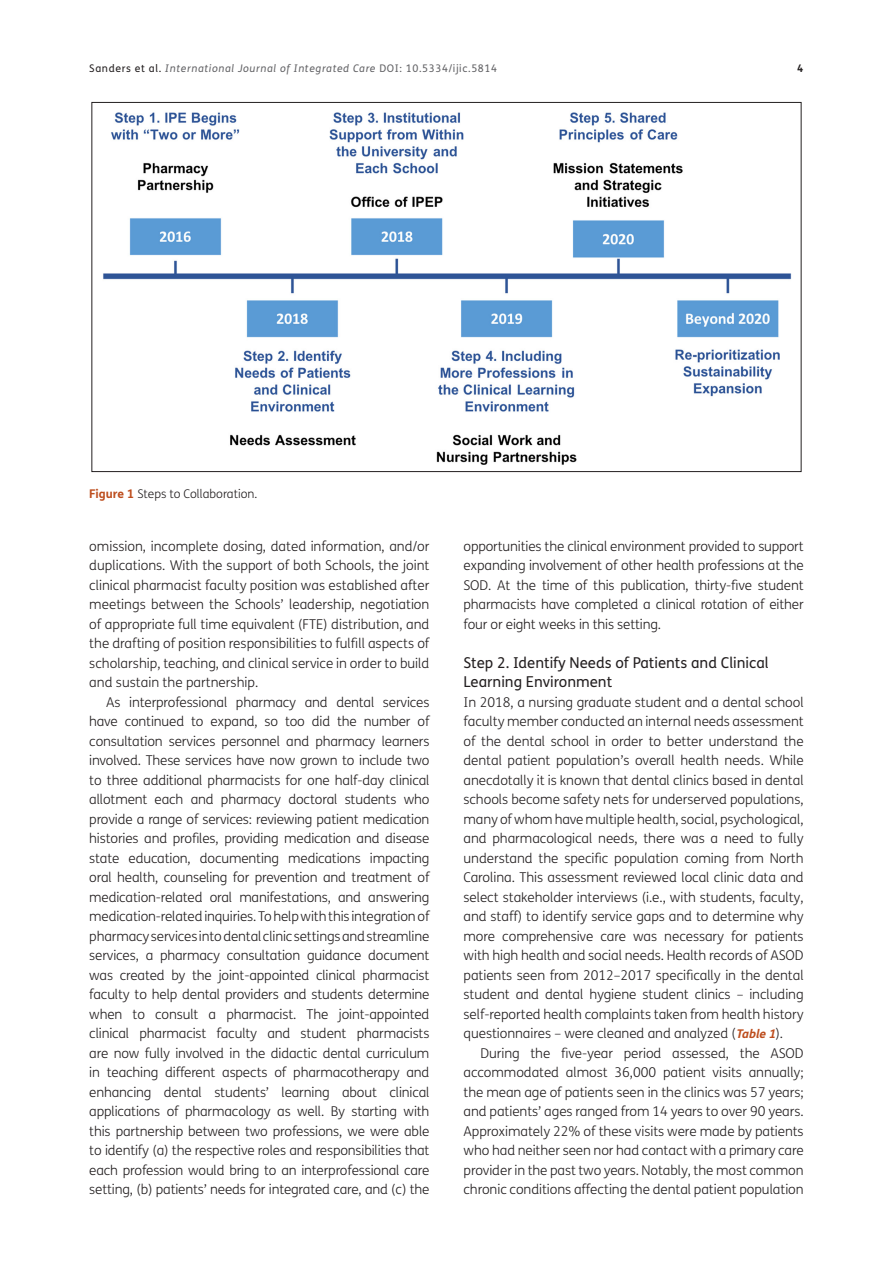
<style>
.page{position:relative;width:893px;height:1263px;background:#fff}
.page>*{position:absolute;margin:0;border:0;box-sizing:border-box;transform-origin:0 0}
.t1{font:15px/19.5px "FS Me";color:#231f20}
.Body_Copy{font:300 13.5px/19.5px "FS Me";letter-spacing:-.01em;color:#231f20;text-align:justify}
.Body_Copy_-_1st_Para{font:300 13.5px/19.5px "FS Me";letter-spacing:-.005em;color:#231f20;text-align:justify}
.Figure_copy{font:300 12px "FS Me";color:#231f20}
.t2{font:italic 10.5px "FS Me";letter-spacing:.06em;color:#636366}
.t3{font:700 10.5px "FS Me";color:#231f20}
.s1{font-style:normal;color:#231f20}
.s2{font-style:normal}
.s3{font-weight:700;color:#bd4d1d}
.s4{font-weight:700;font-style:italic;font-size:12px;color:#bd4d1d}
</style>
<div class="page">
<img style="left:103px;top:112px;width:689px;height:353px">
<p class="t2" style="left:89px;top:62px;width:409px"><span class="s1">Sanders et al.</span> International Journal of Integrated Care <span class="s2">DOI: 10.5334/ijic.5814</span></p>
<p class="t3" style="left:797px;top:61px;width:8px">4</p>
<p class="Figure_copy" style="left:89px;top:487px;width:170px"><span class="s3">Figure 1</span> Steps to Collaboration.</p>
<p class="Body_Copy_-_1st_Para" style="left:89px;top:536px;width:342px">omission, incomplete dosing, dated information, and/or duplications. With the support of both Schools, the joint clinical pharmacist faculty position was established after meetings between the Schools’ leadership, negotiation of appropriate full time equivalent (FTE) distribution, and the drafting of position responsibilities to fulfill aspects of scholarship, teaching, and clinical service in order to build and sustain the partnership.</p>
<p class="Body_Copy" style="left:89px;top:692px;width:342px;text-indent:17px">As interprofessional pharmacy and dental services have continued to expand, so too did the number of consultation services personnel and pharmacy learners involved. These services have now grown to include two to three additional pharmacists for one half-day clinical allotment each and pharmacy doctoral students who provide a range of services: reviewing patient medication histories and profiles, providing medication and disease state education, documenting medications impacting oral health, counseling for prevention and treatment of medication-related oral manifestations, and answering medication-related inquiries. To help with this integration of pharmacy services into dental clinic settings and streamline services, a pharmacy consultation guidance document was created by the joint-appointed clinical pharmacist faculty to help dental providers and students determine when to consult a pharmacist. The joint-appointed clinical pharmacist faculty and student pharmacists are now fully involved in the didactic dental curriculum in teaching different aspects of pharmacotherapy and enhancing dental students’ learning about clinical applications of pharmacology as well. By starting with this partnership between two professions, we were able to identify (a) the respective roles and responsibilities that each profession would bring to an interprofessional care setting, (b) patients’ needs for integrated care, and (c) the</p>
<p class="Body_Copy" style="left:463px;top:536px;width:342px">opportunities the clinical environment provided to support expanding involvement of other health professions at the SOD. At the time of this publication, thirty-five student pharmacists have completed a clinical rotation of either four or eight weeks in this setting.</p>
<h3 class="t1" style="left:463px;top:653px;width:307px">Step 2. Identify Needs of Patients and Clinical<br>Learning Environment</h3>
<p class="Body_Copy_-_1st_Para" style="left:463px;top:692px;width:342px">In 2018, a nursing graduate student and a dental school faculty member conducted an internal needs assessment of the dental school in order to better understand the dental patient population’s overall health needs. While anecdotally it is known that dental clinics based in dental schools become safety nets for underserved populations, many of whom have multiple health, social, psychological, and pharmacological needs, there was a need to fully understand the specific population coming from North Carolina. This assessment reviewed local clinic data and select stakeholder interviews (i.e., with students, faculty, and staff) to identify service gaps and to determine why more comprehensive care was necessary for patients with high health and social needs. Health records of ASOD patients seen from 2012–2017 specifically in the dental student and dental hygiene student clinics – including self-reported health complaints taken from health history questionnaires – were cleaned and analyzed (<span class="s4">Table 1</span>).</p>
<p class="Body_Copy" style="left:463px;top:1043px;width:342px;text-indent:17px">During the five-year period assessed, the ASOD accommodated almost 36,000 patient visits annually; the mean age of patients seen in the clinics was 57 years; and patients’ ages ranged from 14 years to over 90 years.<br>Approximately 22% of these visits were made by patients who had neither seen nor had contact with a primary care provider in the past two years. Notably, the most common chronic conditions affecting the dental patient population</p>
</div>
